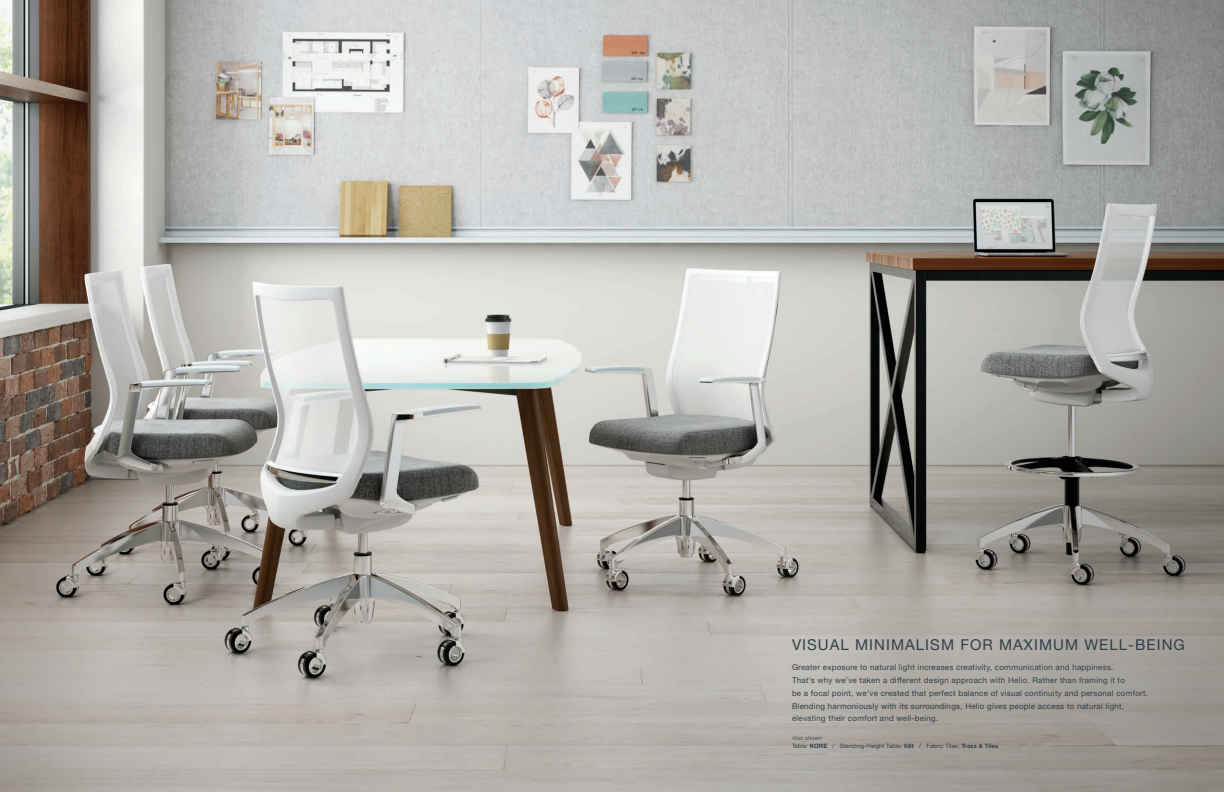
<style>
.page{position:relative;width:1224px;height:792px;background:#fff}
.page>*{position:absolute;margin:0;border:0;box-sizing:border-box;transform-origin:0 0}
.Headlines__Good__15{font:15px "Helvetica Neue LT Std";letter-spacing:.07em;color:#313e48}
.Room_Copy__Good__Bas{font:8px/12.8px "Helvetica Neue LT Std";letter-spacing:.03em;color:#313e48}
.Details__Good__6___8{font:6px/8px "Helvetica Neue LT Std";letter-spacing:.01em;color:#313e48}
.s1{font-weight:300;font-style:italic}
.s2{font-weight:700}
</style>
<div class="page">
<img style="left:0;top:0;width:1224px;height:792px">
<p class="Headlines__Good__15" style="left:792px;top:635px;width:394px">VISUAL MINIMALISM FOR MAXIMUM WELL-BEING</p>
<p class="Room_Copy__Good__Bas" style="left:792px;top:661px;width:358px">Greater exposure to natural light increases creativity, communication and happiness.<br>That’s why we’ve taken a different design approach with Helio. Rather than framing it to<br>be a focal point, we’ve created that perfect balance of visual continuity and personal comfort.<br>Blending harmoniously with its surroundings, Helio gives people access to natural light, elevating their comfort and well-being.</p>
<p class="Details__Good__6___8" style="left:792px;top:733px;width:208px"><span class="s1">Also shown<br></span>Table: <span class="s2">KORE</span> / Standing-Height Table: <span class="s2">fiXt</span> / Fabric Tiles: <span class="s2">Traxx &amp; Tiles</span></p>
</div>
